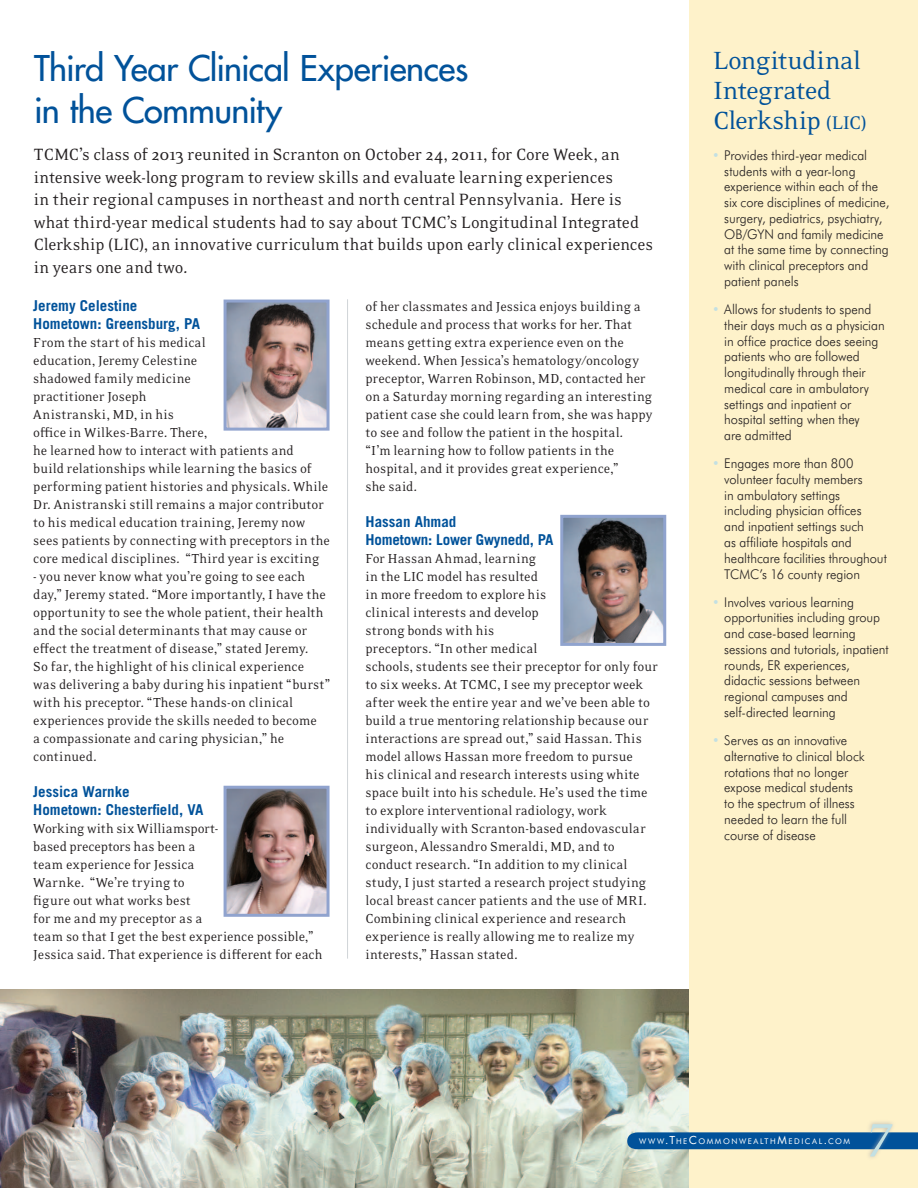
<style>
.page{position:relative;width:918px;height:1188px;background:#fff}
.page>*{position:absolute;margin:0;border:0;box-sizing:border-box;transform-origin:0 0}
.t1{font:italic 52.5px "Eidetic Neo";color:#c3e0e3}
.t2{font:34.5px/42px "Futura";letter-spacing:-.02em;color:#01529a}
.t3{font:28.5px/30px "Eidetic Neo";letter-spacing:-.03em;color:#01529a}
.t4{font:18.75px/22.5px "Eidetic Neo";letter-spacing:-.005em;color:#231f20;scale:.95 1}
.t5{font:15px/18px "Eidetic Neo";color:#231f20;scale:.95 1}
.t6{font:700 15px/18px "Trade Gothic";color:#01529a}
.t7{font:300 13.5px/15.8px "Futura BT";color:#231f20;scale:.95 1}
.t8{font:7.8px "Futura BT";letter-spacing:.195em;color:#fff}
.s1{font-size:21px}
.s2{color:#c3e0e3}
.s3{font-size:11.25px}
</style>
<div class="page">
<img style="left:0;top:989px;width:689px;height:199px">
<div style="left:689px;top:0;width:229px;height:1188px;background:#fef2ca"></div>
<div style="left:627px;top:1132px;width:291px;height:17px;background:#01529a"></div>
<div style="left:866px;top:1120px;width:31px;height:41px;background:#a8a9ad;opacity:.75"></div>
<hr style="left:347px;top:299px;width:1px;height:660px;background:#d0d4d8">
<img style="left:228px;top:304px;width:98px;height:123px">
<div style="left:224px;top:300px;width:106px;height:131px;border:3px solid #90a3ce"></div>
<img style="left:228px;top:790px;width:98px;height:123px">
<div style="left:224px;top:786px;width:106px;height:131px;border:3px solid #90a3ce"></div>
<img style="left:564px;top:519px;width:98px;height:123px">
<div style="left:560px;top:515px;width:106px;height:131px;border:3px solid #90a3ce"></div>
<h3 class="t3" style="left:713px;top:46px;width:155px">Longitudinal<br>Integrated<br>Clerkship <span class="s1">(LIC)</span></h3>
<h2 class="t2" style="left:34px;top:47px;width:436px">Third Year Clinical Experiences in the Community</h2>
<p class="t4" style="left:34px;top:144px;width:653px">TCMC’s class of 2013 reunited in Scranton on October 24, 2011, for Core Week, an intensive week-long program to review skills and evaluate learning experiences<br>in their regional campuses in northeast and north central Pennsylvania. Here is what third-year medical students had to say about TCMC’s Longitudinal Integrated Clerkship (LIC), an innovative curriculum that builds upon early clinical experiences in years one and two.</p>
<p class="t7" style="left:724px;top:147px;width:175px;text-indent:-12px"><span class="s2">•</span> Provides third-year medical students with a year-long experience within each of the six core disciplines of medicine, surgery, pediatrics, psychiatry,<br>OB/GYN and family medicine at the same time by connecting with clinical preceptors and patient panels</p>
<p class="t7" style="left:724px;top:301px;width:170px;text-indent:-12px"><span class="s2">•</span> Allows for students to spend their days much as a physician in office practice does seeing patients who are followed longitudinally through their medical care in ambulatory settings and inpatient or hospital setting when they<br>are admitted</p>
<p class="t7" style="left:724px;top:455px;width:173px;text-indent:-12px"><span class="s2">•</span> Engages more than 800 volunteer faculty members<br>in ambulatory settings including physician offices<br>and inpatient settings such<br>as affiliate hospitals and healthcare facilities throughout<br>TCMC’s 16 county region</p>
<p class="t7" style="left:724px;top:594px;width:175px;text-indent:-12px"><span class="s2">•</span> Involves various learning opportunities including group and case-based learning sessions and tutorials, inpatient rounds, ER experiences, didactic sessions between regional campuses and self-directed learning</p>
<p class="t7" style="left:724px;top:732px;width:149px;text-indent:-12px"><span class="s2">•</span> Serves as an innovative alternative to clinical block rotations that no longer expose medical students to the spectrum of illness needed to learn the full course of disease</p>
<p class="t6" style="left:33px;top:296px;width:168px">Jeremy Celestine<br>Hometown: Greensburg, PA</p>
<p class="t5" style="left:33px;top:334px;width:314px">From the start of his medical<br>education, Jeremy Celestine<br>shadowed family medicine<br>practitioner Joseph<br>Anistranski, MD, in his<br>office in Wilkes-Barre. There,<br>he learned how to interact with patients and<br>build relationships while learning the basics of performing patient histories and physicals. While Dr. Anistranski still remains a major contributor to his medical education training, Jeremy now sees patients by connecting with preceptors in the core medical disciplines. “Third year is exciting</p>
<p class="t5" style="left:33px;top:568px;width:314px">- you never know what you’re going to see each day,” Jeremy stated. “More importantly, I have the opportunity to see the whole patient, their health and the social determinants that may cause or effect the treatment of disease,” stated Jeremy.<br>So far, the highlight of his clinical experience was delivering a baby during his inpatient “burst” with his preceptor. “These hands-on clinical experiences provide the skills needed to become<br>a compassionate and caring physician,” he continued.</p>
<p class="t6" style="left:33px;top:782px;width:172px">Jessica Warnke<br>Hometown: Chesterfield, VA</p>
<p class="t5" style="left:33px;top:820px;width:306px">Working with six Williamsport-<br>based preceptors has been a<br>team experience for Jessica<br>Warnke. “We’re trying to<br>figure out what works best<br>for me and my preceptor as a<br>team so that I get the best experience possible,” Jessica said. That experience is different for each</p>
<p class="t5" style="left:366px;top:297px;width:303px">of her classmates and Jessica enjoys building a schedule and process that works for her. That means getting extra experience even on the weekend. When Jessica’s hematology/oncology preceptor, Warren Robinson, MD, contacted her on a Saturday morning regarding an interesting patient case she could learn from, she was happy to see and follow the patient in the hospital.<br>“I’m learning how to follow patients in the hospital, and it provides great experience,”<br>she said.</p>
<p class="t6" style="left:366px;top:512px;width:190px">Hassan Ahmad<br>Hometown: Lower Gwynedd, PA</p>
<p class="t5" style="left:366px;top:549px;width:309px">For Hassan Ahmad, learning<br>in the LIC model has resulted<br>in more freedom to explore his<br>clinical interests and develop<br>strong bonds with his<br>preceptors. “In other medical<br>schools, students see their preceptor for only four to six weeks. At TCMC, I see my preceptor week after week the entire year and we’ve been able to build a true mentoring relationship because our interactions are spread out,” said Hassan. This model allows Hassan more freedom to pursue<br>his clinical and research interests using white space built into his schedule. He’s used the time to explore interventional radiology, work individually with Scranton-based endovascular surgeon, Alessandro Smeraldi, MD, and to conduct research. “In addition to my clinical study, I just started a research project studying local breast cancer patients and the use of MRI.<br>Combining clinical experience and research experience is really allowing me to realize my interests,” Hassan stated.</p>
<p class="t8" style="left:639px;top:1137px;width:213px">WWW<span class="s3">.T</span>HE<span class="s3">C</span>OMMONWEALTH<span class="s3">M</span>EDIC AL<span class="s3">.</span>COM</p>
<h1 class="t1" style="left:867px;top:1104px;width:27px">7</h1>
</div>
